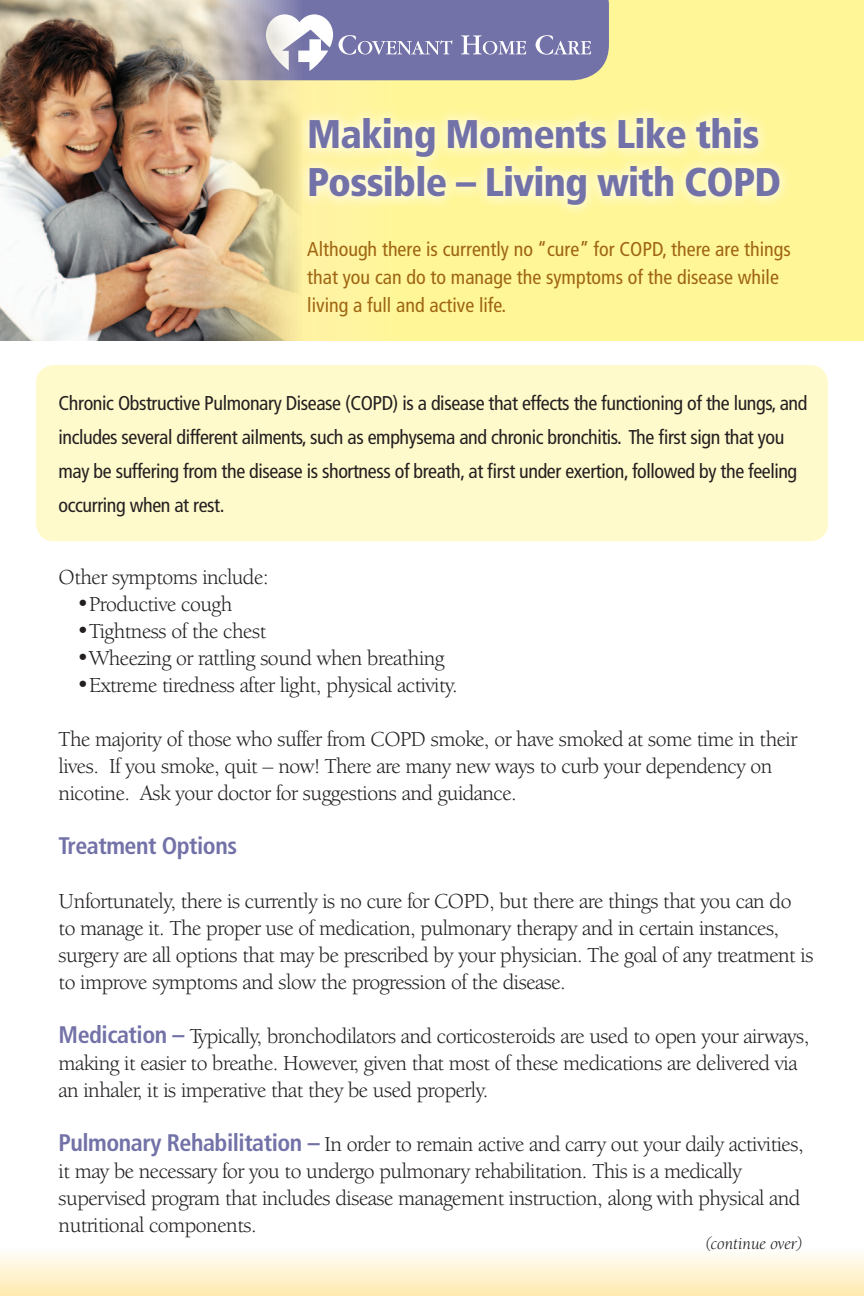
<style>
.page{position:relative;width:864px;height:1296px;background:#fff}
.page>*{position:absolute;margin:0;border:0;box-sizing:border-box;transform-origin:0 0}
.t1{font:900 condensed 40px/48px "Frutiger";letter-spacing:-.02em;color:#7372a8}
.t2{font:700 condensed 24px "Frutiger";letter-spacing:-.02em;color:#7372a8}
.t3{font:22px/27px "Berkeley Oldstyle IT Cby BT";letter-spacing:-.02em;color:#231f20}
.text{font:condensed 20px/34px "Frutiger";letter-spacing:-.02em;color:#231f20}
.t4{font:condensed 20px/28px "Frutiger";color:#9e6512}
.t5{font:italic 18px "Berkeley Oldstyle IT Cby BT";color:#231f20}
.s1{font-family:"Frutiger";font-weight:700;font-stretch:condensed;font-size:24px;color:#7372a8}
</style>
<div class="page">
<div style="left:36px;top:365px;width:792px;height:176px;background:#fffacb;border-radius:18px"></div>
<div style="left:0;top:0;width:864px;height:341px;background:#fff698"></div>
<div style="left:0;top:1248px;width:864px;height:48px;background:linear-gradient(to bottom,#fefefc,#feeab0)"></div>
<div style="left:302px;top:0;width:307px;height:80px;background:#7372a8"></div>
<div style="left:297px;top:105px;width:496px;height:112px;background:#fff;opacity:.75"></div>
<svg style="left:536px;top:35px;width:55px;height:20px"></svg>
<svg style="left:461px;top:35px;width:65px;height:20px"></svg>
<svg style="left:302px;top:14px;width:150px;height:57px"></svg>
<img style="left:0;top:0;width:302px;height:341px">
<p class="t1" style="left:307px;top:110px;width:475px">Making Moments Like this<br>Possible – Living with COPD</p>
<p class="t4" style="left:307px;top:235px;width:485px">Although there is currently no “cure” for COPD, there are things that you can do to manage the symptoms of the disease while living a full and active life.</p>
<p class="text" style="left:59px;top:386px;width:750px">Chronic Obstructive Pulmonary Disease (COPD) is a disease that effects the functioning of the lungs, and includes several different ailments, such as emphysema and chronic bronchitis. The first sign that you may be suffering from the disease is shortness of breath, at first under exertion, followed by the feeling occurring when at rest.</p>
<p class="t3" style="left:59px;top:563px;width:212px">Other symptoms include:</p>
<p class="t3" style="left:77px;top:590px;width:157px">•Productive cough</p>
<p class="t3" style="left:77px;top:617px;width:191px">•Tightness of the chest</p>
<p class="t3" style="left:77px;top:644px;width:369px">•Wheezing or rattling sound when breathing</p>
<p class="t3" style="left:77px;top:671px;width:383px">•Extreme tiredness after light, physical activity.</p>
<p class="t3" style="left:59px;top:725px;width:740px">The majority of those who suffer from COPD smoke, or have smoked at some time in their lives. If you smoke, quit – now! There are many new ways to curb your dependency on nicotine. Ask your doctor for suggestions and guidance.</p>
<p class="t2" style="left:59px;top:831px;width:180px">Treatment Options</p>
<p class="t3" style="left:59px;top:887px;width:756px">Unfortunately, there is currently is no cure for COPD, but there are things that you can do to manage it. The proper use of medication, pulmonary therapy and in certain instances, surgery are all options that may be prescribed by your physician. The goal of any treatment is to improve symptoms and slow the progression of the disease.</p>
<p class="t3" style="left:59px;top:1022px;width:752px"><span class="s1">Medication –</span> Typically, bronchodilators and corticosteroids are used to open your airways, making it easier to breathe. However, given that most of these medications are delivered via an inhaler, it is imperative that they be used properly.</p>
<p class="t3" style="left:59px;top:1130px;width:747px"><span class="s1">Pulmonary Rehabilitation –</span> In order to remain active and carry out your daily activities, it may be necessary for you to undergo pulmonary rehabilitation. This is a medically supervised program that includes disease management instruction, along with physical and nutritional components.</p>
<p class="t5" style="left:706px;top:1233px;width:99px">(continue over)</p>
</div>
